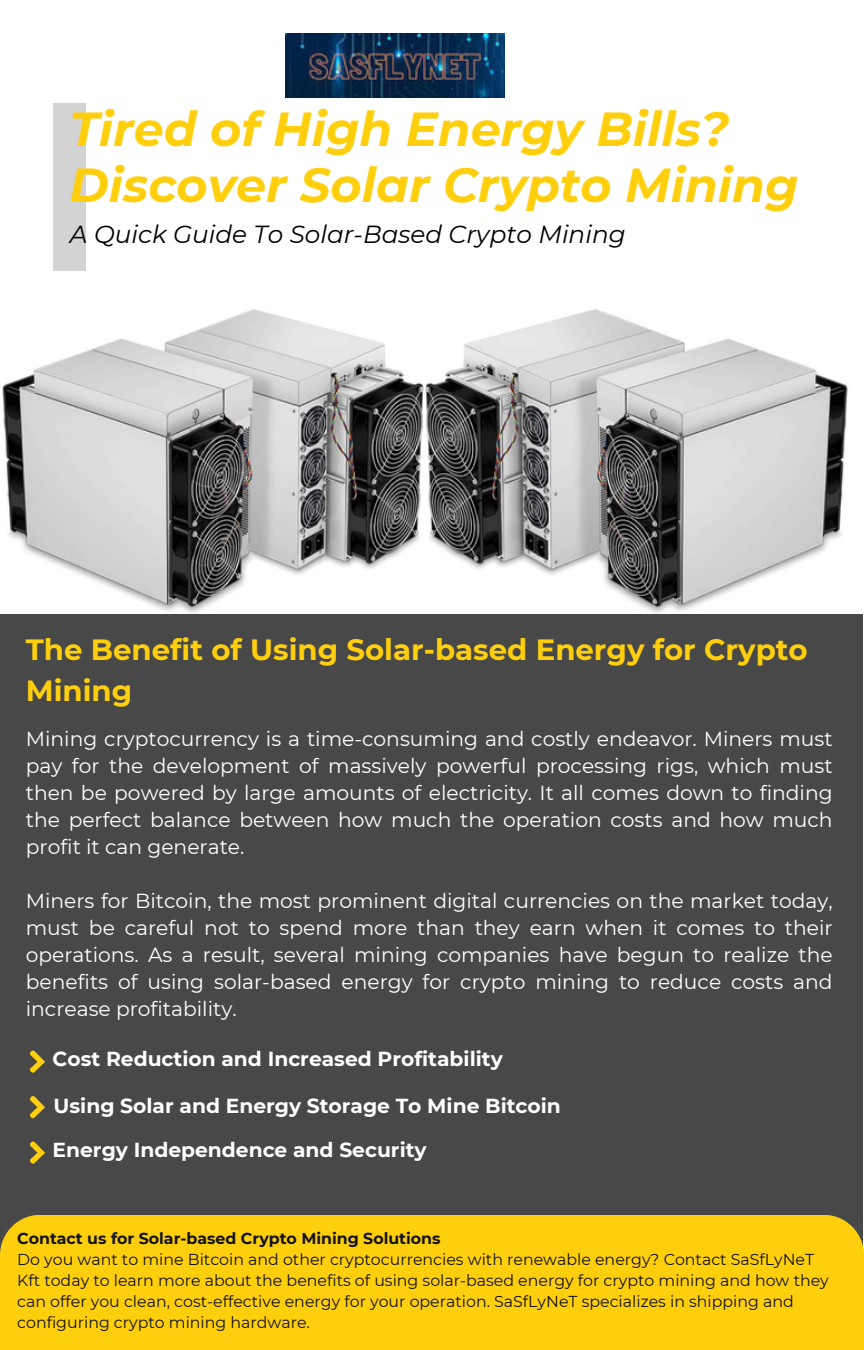
<style>
.page{position:relative;width:864px;height:1350px;background:#fff}
.page>*{position:absolute;margin:0;border:0;box-sizing:border-box;transform-origin:0 0}
.t1{font:italic 700 47.7px/55.8px "Montserrat";color:#ffcf0d}
.t2{font:700 29.25px/40.5px "Montserrat";color:#ffcf0d}
.t3{font:italic 24.75px "Montserrat";color:#000}
.t4{font:20.25px/27px "Montserrat";color:#fff;text-align:justify}
.t5{font:700 20.25px "Montserrat";color:#fff}
.t6{font:15.75px/21.2px "Montserrat";color:#121212}
.t7{font:700 15.75px "Montserrat";color:#121212}
</style>
<div class="page">
<img style="left:2px;top:309px;width:846px;height:304px">
<div style="left:0;top:614px;width:863px;height:736px;background:#484848"></div>
<div style="left:54px;top:104px;width:32px;height:167px;background:#d3d3d3"></div>
<svg style="left:30px;top:1050px;width:15px;height:23px"></svg>
<svg style="left:30px;top:1096px;width:15px;height:23px"></svg>
<svg style="left:30px;top:1141px;width:15px;height:23px"></svg>
<div style="left:0;top:1215px;width:864px;height:135px;background:#ffcf0d"></div>
<img style="left:285px;top:34px;width:220px;height:64px">
<h5 class="t1" style="left:70px;top:101px;width:731px">Tired of High Energy Bills?<br>Discover Solar Crypto Mining</h5>
<p class="t3" style="left:70px;top:219px;width:557px">A Quick Guide To Solar-Based Crypto Mining</p>
<p class="t2" style="left:26px;top:630px;width:783px">The Benefit of Using Solar-based Energy for Crypto<br>Mining</p>
<h4 class="t4" style="left:26px;top:726px;width:808px">Mining cryptocurrency is a time-consuming and costly endeavor. Miners must pay for the development of massively powerful processing rigs, which must then be powered by large amounts of electricity. It all comes down to finding the perfect balance between how much the operation costs and how much profit it can generate.</h4>
<p class="t4" style="left:26px;top:888px;width:808px">Miners for Bitcoin, the most prominent digital currencies on the market today, must be careful not to spend more than they earn when it comes to their operations. As a result, several mining companies have begun to realize the benefits of using solar-based energy for crypto mining to reduce costs and increase profitability.</p>
<h3 class="t5" style="left:53px;top:1046px;width:452px">Cost Reduction and Increased Profitability</h3>
<h4 class="t5" style="left:54px;top:1094px;width:509px">Using Solar and Energy Storage To Mine Bitcoin</h4>
<p class="t5" style="left:53px;top:1137px;width:376px">Energy Independence and Security</p>
<p class="t7" style="left:17px;top:1229px;width:425px">Contact us for Solar-based Crypto Mining Solutions</p>
<h2 class="t6" style="left:17px;top:1249px;width:813px">Do you want to mine Bitcoin and other cryptocurrencies with renewable energy? Contact SaSfLyNeT Kft today to learn more about the benefits of using solar-based energy for crypto mining and how they can offer you clean, cost-effective energy for your operation. SaSfLyNeT specializes in shipping and configuring crypto mining hardware.</h2>
</div>
